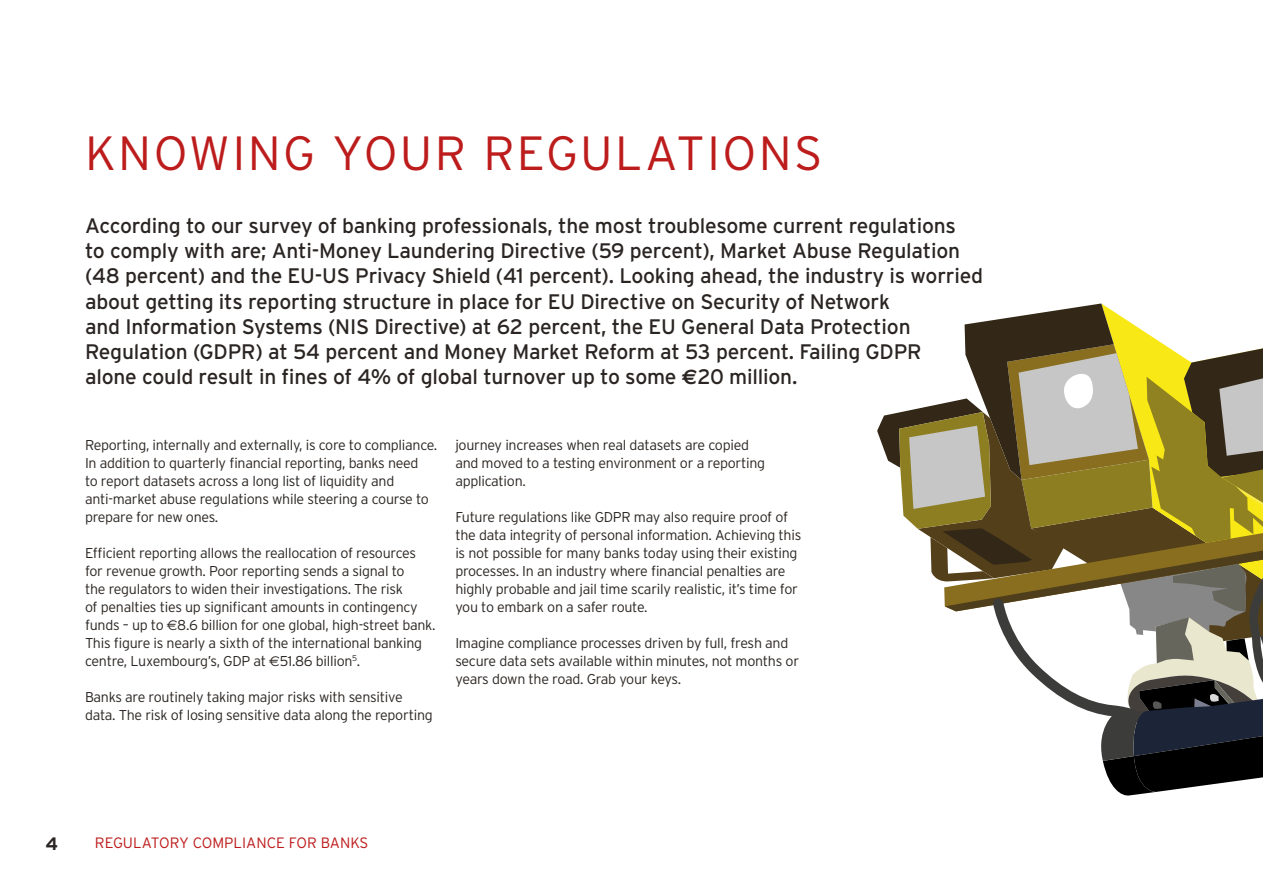
<style>
.page{position:relative;width:1263px;height:893px;background:#fff}
.page>*{position:absolute;margin:0;border:0;box-sizing:border-box;transform-origin:0 0}
.t1{font:300 48px "Interstate";letter-spacing:.05em;color:#bd1c1c}
.t2{font:21px/25.2px "Interstate";letter-spacing:-.01em;color:#2a2522}
.t3{font:700 18px "Interstate";color:#2a2522}
.t4{font:300 15px "Interstate";color:#bd1c1c}
.t5{font:300 14.25px/18px "Interstate";letter-spacing:-.02em;color:#2a2522}
.s1{font-family:"Euro Sans";font-weight:700}
.s2{font-family:"Euro Sans";font-weight:400}
</style>
<div class="page">
<svg style="left:877px;top:303px;width:386px;height:493px"></svg>
<h1 class="t1" style="left:85px;top:126px;width:739px">KNOWING YOUR REGULATIONS</h1>
<p class="t2" style="left:85px;top:213px;width:900px">According to our survey of banking professionals, the most troublesome current regulations<br>to comply with are; Anti-Money Laundering Directive (59 percent), Market Abuse Regulation (48 percent) and the EU-US Privacy Shield (41 percent). Looking ahead, the industry is worried about getting its reporting structure in place for EU Directive on Security of Network<br>and Information Systems (NIS Directive) at 62 percent, the EU General Data Protection Regulation (GDPR) at 54 percent and Money Market Reform at 53 percent. Failing GDPR<br>alone could result in fines of 4% of global turnover up to some <span class="s1">€</span>20 million.</p>
<p class="t5" style="left:85px;top:436px;width:354px">Reporting, internally and externally, is core to compliance.<br>In addition to quarterly financial reporting, banks need<br>to report datasets across a long list of liquidity and anti-market abuse regulations while steering a course to prepare for new ones.</p>
<p class="t5" style="left:85px;top:544px;width:352px">Efficient reporting allows the reallocation of resources for revenue growth. Poor reporting sends a signal to<br>the regulators to widen their investigations. The risk<br>of penalties ties up significant amounts in contingency funds – up to <span class="s2">€</span>8.6 billion for one global, high-street bank.<br>This figure is nearly a sixth of the international banking centre, Luxembourg’s, GDP at <span class="s2">€</span>51.86 billion<sup>5</sup>.</p>
<p class="t5" style="left:85px;top:688px;width:349px">Banks are routinely taking major risks with sensitive data. The risk of losing sensitive data along the reporting</p>
<p class="t5" style="left:455px;top:436px;width:311px">journey increases when real datasets are copied and moved to a testing environment or a reporting application.</p>
<p class="t5" style="left:455px;top:508px;width:347px">Future regulations like GDPR may also require proof of the data integrity of personal information. Achieving this is not possible for many banks today using their existing processes. In an industry where financial penalties are highly probable and jail time scarily realistic, it’s time for you to embark on a safer route.</p>
<p class="t5" style="left:455px;top:634px;width:345px">Imagine compliance processes driven by full, fresh and secure data sets available within minutes, not months or years down the road. Grab your keys.</p>
<p class="t3" style="left:45px;top:834px;width:14px">4</p>
<p class="t4" style="left:95px;top:834px;width:275px">REGULATORY COMPLIANCE FOR BANKS</p>
</div>
